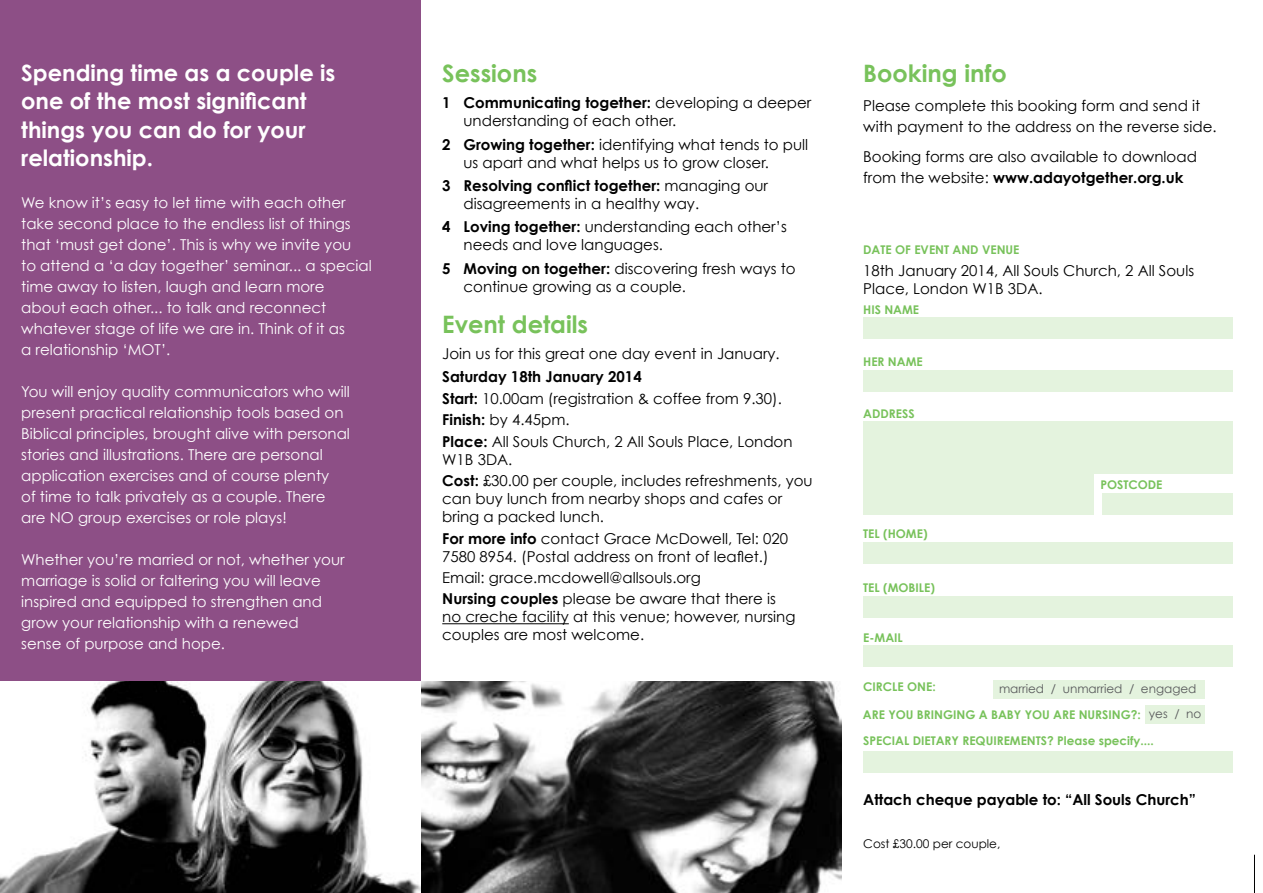
<style>
.page{position:relative;width:1263px;height:893px;background:#fff}
.page>*{position:absolute;margin:0;border:0;box-sizing:border-box;transform-origin:0 0}
.t1{font:700 24px "Century Gothic";color:#78c25b}
.t2{font:700 22.5px/28.5px "Century Gothic";color:#fff}
.t3{font:15px/18px "Century Gothic";color:#000}
.t4{font:15px/21px "Century Gothic";color:#fff}
.t5{font:700 15px "Century Gothic";color:#000}
.t6{font:700 12px "Century Gothic";color:#78c25b}
.t7{font:12px/24.5px "Century Gothic";color:#58595b}
.t8{font:12px "Century Gothic";color:#000}
.s1{font-weight:700}
</style>
<div class="page">
<div style="left:0;top:0;width:421px;height:893px;background:#8d4f86"></div>
<hr style="left:442px;top:623px;width:127px;height:1px;background:#000">
<img style="left:0;top:682px;width:421px;height:211px">
<svg style="left:421px;top:682px;width:421px;height:211px"></svg>
<div style="left:863px;top:317px;width:370px;height:22px;background:#e4f3de"></div>
<div style="left:863px;top:371px;width:370px;height:21px;background:#e4f3de"></div>
<div style="left:863px;top:422px;width:370px;height:93px;background:#e4f3de"></div>
<div style="left:1094px;top:474px;width:148px;height:47px;background:#fff"></div>
<div style="left:1102px;top:494px;width:131px;height:21px;background:#e4f3de"></div>
<div style="left:863px;top:543px;width:370px;height:21px;background:#e4f3de"></div>
<div style="left:863px;top:596px;width:370px;height:22px;background:#e4f3de"></div>
<div style="left:863px;top:645px;width:370px;height:21px;background:#e4f3de"></div>
<div style="left:863px;top:752px;width:370px;height:21px;background:#e4f3de"></div>
<hr style="left:1254px;top:855px;width:1px;height:38px;background:#000">
<div style="left:993px;top:680px;width:211px;height:19px;background:#e4f3de"></div>
<div style="left:1145px;top:706px;width:59px;height:18px;background:#e4f3de"></div>
<h2 class="t2" style="left:21px;top:58px;width:316px">Spending time as a couple is one of the most significant things you can do for your relationship.</h2>
<p class="t4" style="left:21px;top:192px;width:352px">We know it’s easy to let time with each other take second place to the endless list of things that ‘must get done’. This is why we invite you<br>to attend a ‘a day together’ seminar... a special time away to listen, laugh and learn more about each other... to talk and reconnect whatever stage of life we are in. Think of it as<br>a relationship ‘MOT’.</p>
<p class="t4" style="left:21px;top:381px;width:330px">You will enjoy quality communicators who will present practical relationship tools based on Biblical principles, brought alive with personal stories and illustrations. There are personal application exercises and of course plenty<br>of time to talk privately as a couple. There are NO group exercises or role plays!</p>
<p class="t4" style="left:21px;top:549px;width:325px">Whether you’re married or not, whether your marriage is solid or faltering you will leave inspired and equipped to strengthen and grow your relationship with a renewed<br>sense of purpose and hope.</p>
<h1 class="t1" style="left:442px;top:58px;width:97px">Sessions</h1>
<p class="t3" style="left:463px;top:94px;width:349px;text-indent:-21px"><span class="s1">1 Communicating together:</span> developing a deeper understanding of each other.</p>
<p class="t3" style="left:463px;top:135px;width:346px;text-indent:-21px"><span class="s1">2 Growing together:</span> identifying what tends to pull us apart and what helps us to grow closer.</p>
<p class="t3" style="left:463px;top:176px;width:306px;text-indent:-21px"><span class="s1">3 Resolving conflict together:</span> managing our disagreements in a healthy way.</p>
<p class="t3" style="left:463px;top:218px;width:325px;text-indent:-21px"><span class="s1">4 Loving together:</span> understanding each other’s needs and love languages.</p>
<p class="t3" style="left:463px;top:259px;width:334px;text-indent:-21px"><span class="s1">5 Moving on together:</span> discovering fresh ways to continue growing as a couple.</p>
<h1 class="t1" style="left:442px;top:309px;width:147px">Event details</h1>
<p class="t3" style="left:442px;top:345px;width:339px">Join us for this great one day event in January.</p>
<p class="t3" style="left:442px;top:366px;width:352px;line-height:21.5px"><span class="s1">Saturday 18th January 2014<br>Start:</span> 10.00am (registration &amp; coffee from 9.30).<br><span class="s1">Finish:</span> by 4.45pm.<br><span class="s1">Place:</span> All Souls Church, 2 All Souls Place, London</p>
<p class="t3" style="left:442px;top:448px;width:372px;line-height:21.5px">W1B 3DA.<br><span class="s1">Cost:</span> £30.00 per couple, includes refreshments, you</p>
<p class="t3" style="left:442px;top:489px;width:341px">can buy lunch from nearby shops and cafes or bring a packed lunch.</p>
<p class="t3" style="left:442px;top:529px;width:347px"><span class="s1">For more info</span> contact Grace McDowell, Tel: 020<br>7580 8954. (Postal address on front of leaflet.)</p>
<p class="t3" style="left:442px;top:567px;width:335px;line-height:21.5px">Email: grace.mcdowell@allsouls.org<br><span class="s1">Nursing couples</span> please be aware that there is</p>
<p class="t3" style="left:442px;top:608px;width:355px">no creche facility at this venue; however, nursing couples are most welcome.</p>
<h1 class="t1" style="left:863px;top:58px;width:145px">Booking info</h1>
<p class="t3" style="left:863px;top:95px;width:355px;line-height:21px">Please complete this booking form and send it with payment to the address on the reverse side.</p>
<p class="t3" style="left:863px;top:146px;width:335px;line-height:21px">Booking forms are also available to download from the website: <span class="s1">www.adayotgether.org.uk</span></p>
<p class="t6" style="left:863px;top:242px;width:158px">DATE OF EVENT AND VENUE</p>
<p class="t3" style="left:863px;top:261px;width:332px">18th January 2014, All Souls Church, 2 All Souls<br>Place, London W1B 3DA.</p>
<p class="t6" style="left:863px;top:302px;width:57px">HIS NAME</p>
<p class="t6" style="left:863px;top:354px;width:61px">HER NAME</p>
<p class="t6" style="left:863px;top:406px;width:53px">ADDRESS</p>
<p class="t6" style="left:863px;top:526px;width:66px">TEL (HOME)</p>
<p class="t6" style="left:863px;top:580px;width:73px">TEL (MOBILE)</p>
<p class="t6" style="left:863px;top:630px;width:41px">E-MAIL</p>
<p class="t6" style="left:1100px;top:477px;width:64px">POSTCODE</p>
<p class="t6" style="left:863px;top:679px;width:74px">CIRCLE ONE:</p>
<p class="t7" style="left:1149px;top:676px;width:54px;text-indent:-150px">married / unmarried / engaged yes / no</p>
<p class="t6" style="left:863px;top:707px;width:279px">ARE YOU BRINGING A BABY YOU ARE NURSING?:</p>
<p class="t6" style="left:863px;top:733px;width:292px">SPECIAL DIETARY REQUIREMENTS? Please specify....</p>
<p class="t5" style="left:863px;top:790px;width:334px">Attach cheque payable to: “All Souls Church”</p>
<p class="t8" style="left:863px;top:837px;width:139px">Cost £30.00 per couple,</p>
</div>
